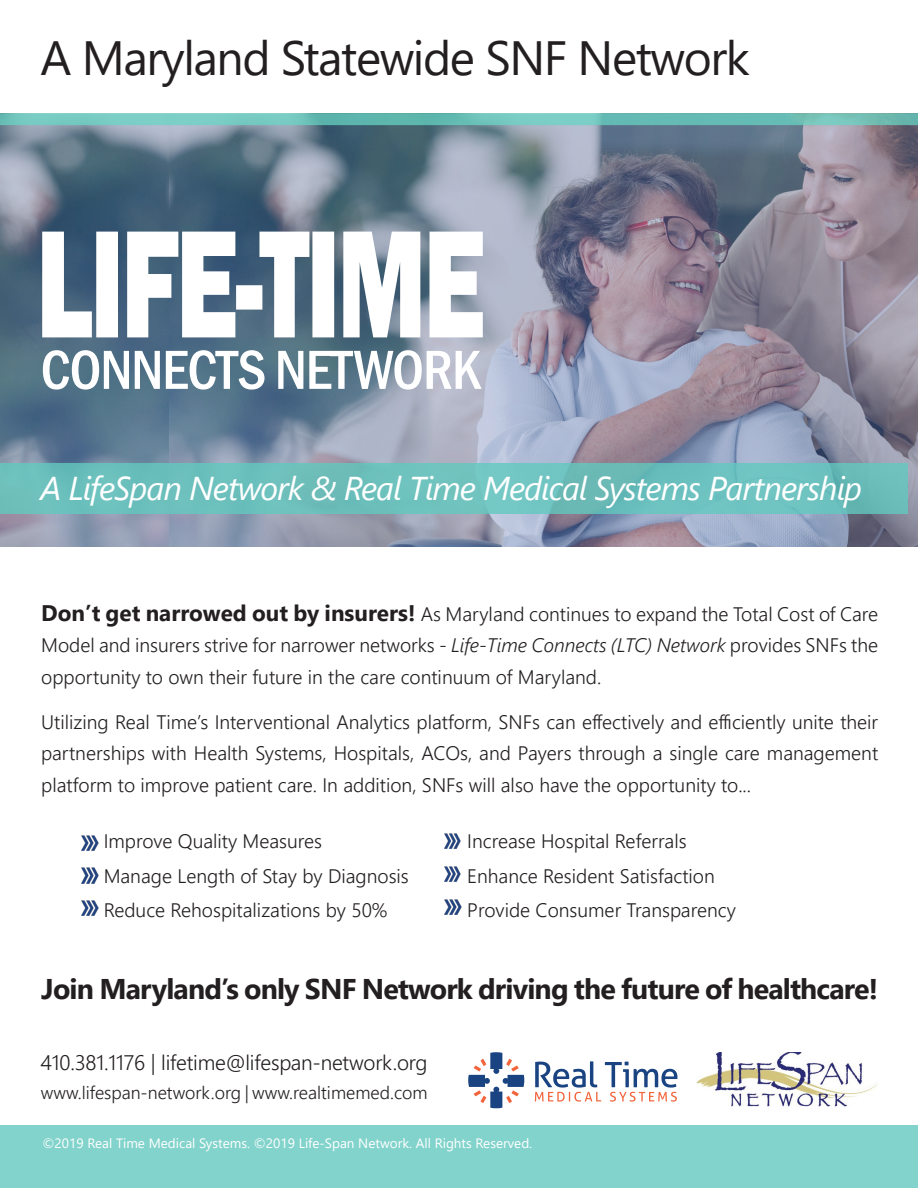
<style>
.page{position:relative;width:918px;height:1188px;background:#fff}
.page>*{position:absolute;margin:0;border:0;box-sizing:border-box;transform-origin:0 0}
.t1{font:500 condensed 57px "Franklin Gothic";letter-spacing:-.02em;color:#fff}
.t2{font:48px "Segoe UI";letter-spacing:-.03em;color:#231f20}
.t3{font:italic 33px "Segoe UI";letter-spacing:-.03em;color:#fff}
.t4{font:700 28.5px "Segoe UI";letter-spacing:-.03em;color:#231f20}
.t5{font:300 21px "Segoe UI";letter-spacing:-.01em;color:#231f20}
.t6{font:300 19.5px/31.5px "Segoe UI";color:#231f20;text-align:justify}
.t7{font:300 18px "Segoe UI";color:#231f20}
.t8{font:13.5px "Segoe UI";color:#fff}
.s1{font-weight:700;font-size:22.5px}
.s2{font-style:italic}
</style>
<div class="page">
<div style="left:0;top:1125px;width:918px;height:63px;background:#81d3cb"></div>
<svg style="left:0;top:125px;width:918px;height:421px;background:#7f889b"></svg>
<svg style="left:0;top:113px;width:918px;height:12px;background:#6fc2b9"></svg>
<div style="left:0;top:463px;width:908px;height:51px;background:#6dc0bd"></div>
<svg style="left:42px;top:232px;width:441px;height:105px"></svg>
<img style="left:82px;top:835px;width:16px;height:15px">
<img style="left:82px;top:868px;width:16px;height:15px">
<img style="left:82px;top:901px;width:16px;height:15px">
<img style="left:445px;top:834px;width:16px;height:15px">
<img style="left:445px;top:867px;width:16px;height:15px">
<img style="left:445px;top:900px;width:16px;height:15px">
<img style="left:697px;top:1052px;width:181px;height:55px">
<svg style="left:468px;top:1052px;width:56px;height:56px"></svg>
<svg style="left:535px;top:1061px;width:142px;height:41px"></svg>
<p class="t2" style="left:40px;top:13px;width:711px">A Maryland Statewide SNF Network</p>
<p class="t1" style="left:40px;top:333px;width:442px">CONNECTS NETWORK</p>
<p class="t3" style="left:40px;top:457px;width:823px">A LifeSpan Network &amp; Real Time Medical Systems Partnership</p>
<p class="t6" style="left:41px;top:596px;width:839px"><span class="s1">Don’t get narrowed out by insurers!</span> As Maryland continues to expand the Total Cost of Care Model and insurers strive for narrower networks - <span class="s2">Life-Time Connects (LTC) Network</span> provides SNFs the opportunity to own their future in the care continuum of Maryland.</p>
<p class="t6" style="left:41px;top:704px;width:839px">Utilizing Real Time’s Interventional Analytics platform, SNFs can effectively and efficiently unite their partnerships with Health Systems, Hospitals, ACOs, and Payers through a single care management platform to improve patient care. In addition, SNFs will also have the opportunity to...</p>
<p class="t6" style="left:104px;top:824px;width:220px">Improve Quality Measures</p>
<p class="t6" style="left:104px;top:858px;width:307px">Manage Length of Stay by Diagnosis</p>
<p class="t6" style="left:104px;top:893px;width:285px">Reduce Rehospitalizations by 50%</p>
<p class="t6" style="left:467px;top:824px;width:221px">Increase Hospital Referrals</p>
<p class="t6" style="left:467px;top:858px;width:249px">Enhance Resident Satisfaction</p>
<p class="t6" style="left:467px;top:893px;width:270px">Provide Consumer Transparency</p>
<p class="t4" style="left:41px;top:962px;width:838px">Join Maryland’s only SNF Network driving the future of healthcare!</p>
<p class="t5" style="left:40px;top:1043px;width:389px">410.381.1176 | lifetime@lifespan-network.org</p>
<p class="t7" style="left:41px;top:1075px;width:388px">www.lifespan-network.org | www.realtimemed.com</p>
<p class="t8" style="left:43px;top:1131px;width:491px">©2019 Real Time Medical Systems. ©2019 Life-Span Network. All Rights Reserved.</p>
</div>
